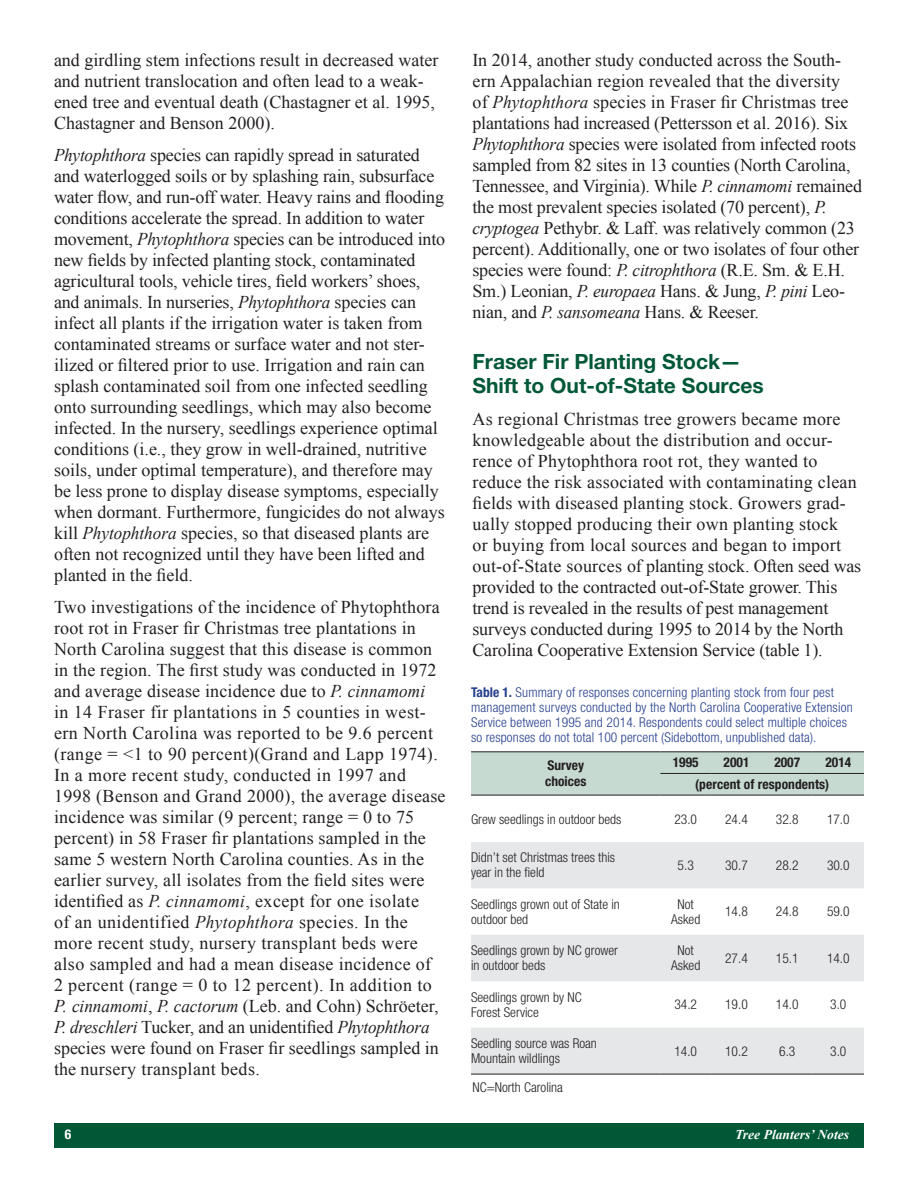
<style>
.page{position:relative;width:918px;height:1188px;background:#fff}
.page>*{position:absolute;margin:0;border:0;box-sizing:border-box;transform-origin:0 0}
.Body_Head_1{font:700 21px/24px "Helvetica Neue LT Std";color:#005837}
.t1{font:18px/21px "Times New Roman";color:#231f20}
.Table_Text{font:300 condensed 13.5px/15px "Helvetica Neue LT Std";color:#231f20}
.Captions{font:300 condensed 13.5px/15px "Helvetica Neue LT Std";letter-spacing:.015em;color:#253f8e}
.Table_Heads{font:700 condensed 13.5px/15.8px "Helvetica Neue LT Std";color:#231f20}
.t2{font:italic 700 13.5px "Times New Roman";color:#fff}
.t3{font:700 condensed 13.5px "Helvetica Neue LT Std";color:#fff}
.s1{font-style:italic}
.s2{font-weight:700}
</style>
<div class="page">
<div style="left:54px;top:1123px;width:810px;height:25px;background:#005837"></div>
<div style="left:471px;top:752px;width:393px;height:43px;background:#c6dad2"></div>
<svg style="left:471px;top:842px;width:393px;height:232px;fill:#e6e7e9"></svg>
<hr style="left:471px;top:751px;width:189px;height:1px;background:#231f20">
<hr style="left:471px;top:795px;width:189px;height:1px;background:#231f20">
<hr style="left:660px;top:795px;width:51px;height:1px;background:#231f20">
<hr style="left:711px;top:795px;width:51px;height:1px;background:#231f20">
<hr style="left:762px;top:795px;width:51px;height:1px;background:#231f20">
<hr style="left:813px;top:795px;width:51px;height:1px;background:#231f20">
<hr style="left:471px;top:1074px;width:189px;height:1px;background:#231f20">
<hr style="left:660px;top:1074px;width:51px;height:1px;background:#231f20">
<hr style="left:711px;top:1074px;width:51px;height:1px;background:#231f20">
<hr style="left:762px;top:1074px;width:51px;height:1px;background:#231f20">
<hr style="left:813px;top:1074px;width:51px;height:1px;background:#231f20">
<hr style="left:660px;top:751px;width:51px;height:1px;background:#231f20">
<hr style="left:711px;top:751px;width:51px;height:1px;background:#231f20">
<hr style="left:762px;top:751px;width:51px;height:1px;background:#231f20">
<hr style="left:813px;top:751px;width:51px;height:1px;background:#231f20">
<hr style="left:660px;top:773px;width:51px;height:1px;background:#231f20">
<hr style="left:711px;top:773px;width:51px;height:1px;background:#231f20">
<hr style="left:762px;top:773px;width:51px;height:1px;background:#231f20">
<hr style="left:813px;top:773px;width:51px;height:1px;background:#231f20">
<p class="t1" style="left:54px;top:50px;width:386px">and girdling stem infections result in decreased water and nutrient translocation and often lead to a weak&shy;ened tree and eventual death (Chastagner et al. 1995, Chastagner and Benson 2000).</p>
<p class="t1" style="left:54px;top:144px;width:393px"><span class="s1">Phytophthora</span> species can rapidly spread in saturated and waterlogged soils or by splashing rain, subsurface water flow, and run-off water. Heavy rains and flooding conditions accelerate the spread. In addition to water movement, <span class="s1">Phytophthora</span> species can be introduced into new fields by infected planting stock, contaminated agricultural tools, vehicle tires, field workers’ shoes, and animals. In nurseries, <span class="s1">Phytophthora</span> species can infect all plants if the irrigation water is taken from contaminated streams or surface water and not ster&shy;ilized or filtered prior to use. Irrigation and rain can splash contaminated soil from one infected seedling onto surrounding seedlings, which may also become infected. In the nursery, seedlings experience optimal conditions (i.e., they grow in well-drained, nutritive soils, under optimal temperature), and therefore may be less prone to display disease symptoms, especially when dormant. Furthermore, fungicides do not always kill <span class="s1">Phytophthora</span> species, so that diseased plants are often not recognized until they have been lifted and planted in the field.</p>
<p class="t1" style="left:54px;top:596px;width:393px">Two investigations of the incidence of Phytophthora root rot in Fraser fir Christmas tree plantations in North Carolina suggest that this disease is common in the region. The first study was conducted in 1972 and average disease incidence due to <span class="s1">P. cinnamomi<br></span>in 14 Fraser fir plantations in 5 counties in west&shy;ern North Carolina was reported to be 9.6 percent (range = &lt;1 to 90 percent)(Grand and Lapp 1974).<br>In a more recent study, conducted in 1997 and 1998 (Benson and Grand 2000), the average disease incidence was similar (9 percent; range = 0 to 75 percent) in 58 Fraser fir plantations sampled in the same 5 western North Carolina counties. As in the earlier survey, all isolates from the field sites were identified as <span class="s1">P. cinnamomi</span>, except for one isolate<br>of an unidentified <span class="s1">Phytophthora</span> species. In the more recent study, nursery transplant beds were also sampled and had a mean disease incidence of<br>2 percent (range = 0 to 12 percent). In addition to <span class="s1">P. cinnamomi</span>, <span class="s1">P. cactorum</span> (Leb. and Cohn) Schröeter, <span class="s1">P. dreschleri</span> Tucker, and an unidentified <span class="s1">Phytophthora </span>species were found on Fraser fir seedlings sampled in the nursery transplant beds.</p>
<p class="t1" style="left:472px;top:50px;width:391px">In 2014, another study conducted across the South&shy;ern Appalachian region revealed that the diversity<br>of <span class="s1">Phytophthora</span> species in Fraser fir Christmas tree plantations had increased (Pettersson et al. 2016). Six <span class="s1">Phytophthora</span> species were isolated from infected roots sampled from 82 sites in 13 counties (North Carolina, Tennessee, and Virginia). While <span class="s1">P. cinnamomi</span> remained the most prevalent species isolated (70 percent), <span class="s1">P. cryptogea</span> Pethybr. &amp; Laff. was relatively common (23 percent). Additionally, one or two isolates of four other species were found: <span class="s1">P. citrophthora</span> (R.E. Sm. &amp; E.H.<br>Sm.) Leonian, <span class="s1">P. europaea</span> Hans. &amp; Jung, <span class="s1">P. pini</span> Leo&shy;nian, and <span class="s1">P. sansomeana</span> Hans. &amp; Reeser.</p>
<p class="Body_Head_1" style="left:472px;top:350px;width:293px">Fraser Fir Planting Stock—<br>Shift to Out-of-State Sources</p>
<p class="t1" style="left:472px;top:408px;width:390px">As regional Christmas tree growers became more knowledgeable about the distribution and occur&shy;rence of Phytophthora root rot, they wanted to reduce the risk associated with contaminating clean fields with diseased planting stock. Growers grad&shy;ually stopped producing their own planting stock<br>or buying from local sources and began to import out-of-State sources of planting stock. Often seed was provided to the contracted out-of-State grower. This trend is revealed in the results of pest management surveys conducted during 1995 to 2014 by the North Carolina Cooperative Extension Service (table 1).</p>
<p class="Captions" style="left:471px;top:684px;width:383px"><span class="s2">Table 1.</span> Summary of responses concerning planting stock from four pest management surveys conducted by the North Carolina Cooperative Extension Service between 1995 and 2014. Respondents could select multiple choices so responses do not total 100 percent (Sidebottom, unpublished data).</p>
<p class="Table_Heads" style="left:545px;top:758px;width:43px">Survey choices</p>
<p class="Table_Heads" style="left:673px;top:755px;width:27px">1995</p>
<p class="Table_Heads" style="left:724px;top:755px;width:27px">2001</p>
<p class="Table_Heads" style="left:774px;top:755px;width:27px">2007</p>
<p class="Table_Heads" style="left:825px;top:755px;width:27px">2014</p>
<p class="Table_Heads" style="left:695px;top:776px;width:136px">(percent of respondents)</p>
<p class="Table_Text" style="left:471px;top:811px;width:152px">Grew seedlings in outdoor beds</p>
<p class="Table_Text" style="left:674px;top:811px;width:24px">23.0</p>
<p class="Table_Text" style="left:725px;top:811px;width:24px">24.4</p>
<p class="Table_Text" style="left:776px;top:811px;width:24px">32.8</p>
<p class="Table_Text" style="left:827px;top:811px;width:24px">17.0</p>
<p class="Table_Text" style="left:471px;top:850px;width:146px">Didn’t set Christmas trees this year in the field</p>
<p class="Table_Text" style="left:678px;top:858px;width:18px">5.3</p>
<p class="Table_Text" style="left:725px;top:858px;width:24px">30.7</p>
<p class="Table_Text" style="left:776px;top:858px;width:24px">28.2</p>
<p class="Table_Text" style="left:827px;top:858px;width:24px">30.0</p>
<p class="Table_Text" style="left:471px;top:897px;width:150px">Seedlings grown out of State in outdoor bed</p>
<p class="Table_Text" style="left:671px;top:897px;width:31px;text-align:center">Not<br>Asked</p>
<p class="Table_Text" style="left:725px;top:904px;width:24px">14.8</p>
<p class="Table_Text" style="left:776px;top:904px;width:24px">24.8</p>
<p class="Table_Text" style="left:827px;top:904px;width:24px">59.0</p>
<p class="Table_Text" style="left:471px;top:943px;width:148px">Seedlings grown by NC grower in outdoor beds</p>
<p class="Table_Text" style="left:671px;top:943px;width:31px;text-align:center">Not<br>Asked</p>
<p class="Table_Text" style="left:725px;top:950px;width:24px">27.4</p>
<p class="Table_Text" style="left:776px;top:950px;width:24px">15.1</p>
<p class="Table_Text" style="left:827px;top:950px;width:24px">14.0</p>
<p class="Table_Text" style="left:471px;top:989px;width:112px">Seedlings grown by NC<br>Forest Service</p>
<p class="Table_Text" style="left:674px;top:997px;width:24px">34.2</p>
<p class="Table_Text" style="left:725px;top:997px;width:24px">19.0</p>
<p class="Table_Text" style="left:776px;top:997px;width:24px">14.0</p>
<p class="Table_Text" style="left:830px;top:997px;width:18px">3.0</p>
<p class="Table_Text" style="left:471px;top:1036px;width:127px">Seedling source was Roan<br>Mountain wildlings</p>
<p class="Table_Text" style="left:674px;top:1043px;width:24px">14.0</p>
<p class="Table_Text" style="left:725px;top:1043px;width:24px">10.2</p>
<p class="Table_Text" style="left:779px;top:1043px;width:18px">6.3</p>
<p class="Table_Text" style="left:830px;top:1043px;width:18px">3.0</p>
<p class="Table_Text" style="left:472px;top:1080px;width:92px">NC=North Carolina</p>
<p class="t3" style="left:65px;top:1126px;width:8px">6</p>
<p class="t2" style="left:735px;top:1125px;width:115px">Tree Planters’ Notes</p>
</div>
